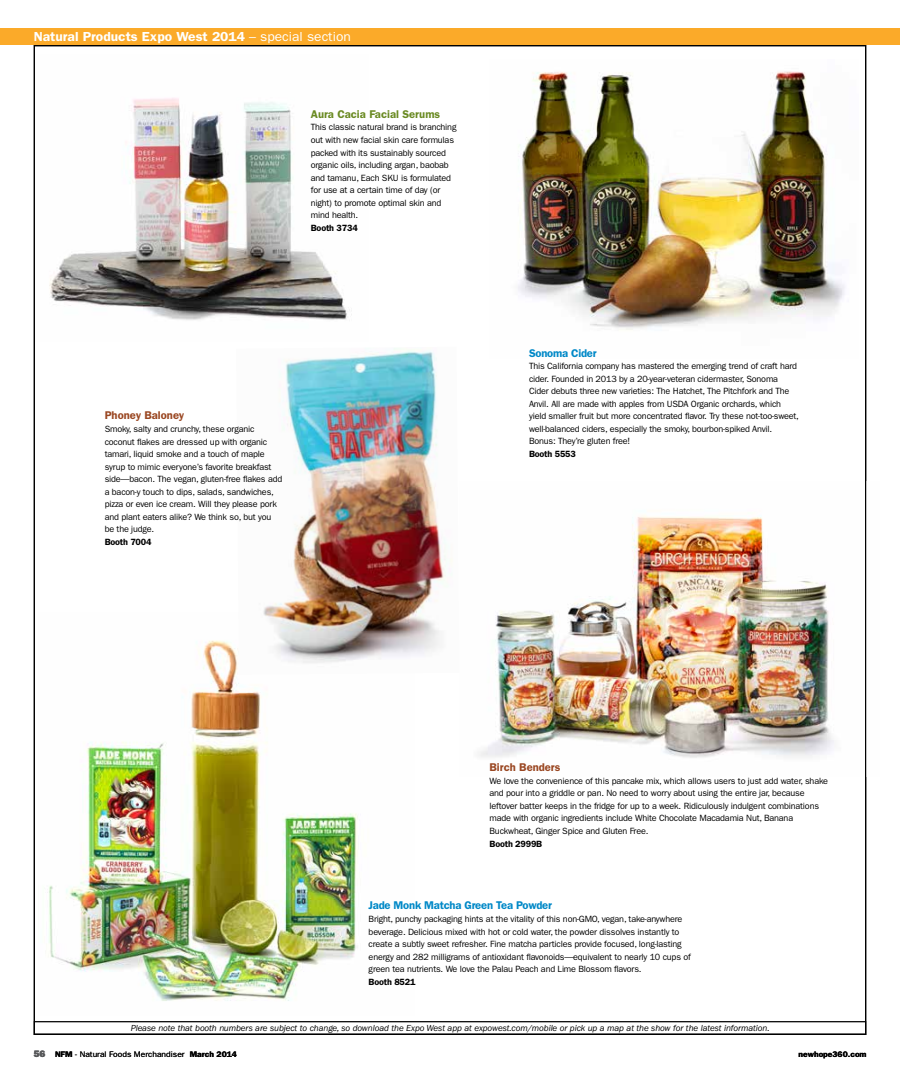
<style>
.page{position:relative;width:900px;height:1080px;background:#fff}
.page>*{position:absolute;margin:0;border:0;box-sizing:border-box;transform-origin:0 0}
.t1{font:600 13.12px "ITC Franklin Gothic Std";color:#fff;scale:1.05 1}
.t2{font:600 11.25px "ITC Franklin Gothic Std";letter-spacing:-.02em;color:#0088c7}
.t3{font:600 11.25px "ITC Franklin Gothic Std";color:#9a4722}
.t4{font:600 11.25px "ITC Franklin Gothic Std";color:#6a8a22}
.t5{font:9px/12.5px "ITC Franklin Gothic Std";letter-spacing:-.02em;color:#000}
.t6{font:italic 9px "ITC Franklin Gothic Std";letter-spacing:-.01em;color:#000}
.t7{font:600 9px "ITC Franklin Gothic Std";letter-spacing:-.02em;color:#000}
.t8{font:8.12px "ITC Franklin Gothic Std";color:#000;scale:1.05 1}
.t9{font:600 8.12px "ITC Franklin Gothic Std";color:#000;scale:1.05 1}
.s1{font-weight:400}
.s2{font-family:"ITC Franklin Gothic Std Hvy";font-size:9.38px;color:#58595b}
.s3{font-weight:600}
</style>
<div class="page">
<img style="left:49px;top:98px;width:303px;height:222px">
<img style="left:518px;top:71px;width:327px;height:259px">
<img style="left:49px;top:640px;width:309px;height:361px">
<img style="left:479px;top:481px;width:388px;height:295px">
<div style="left:34px;top:1021px;width:832px;height:14px;border:1px solid #000"></div>
<div style="left:0;top:28px;width:900px;height:17px;background:#fbaa29"></div>
<img style="left:236px;top:348px;width:216px;height:327px">
<h1 class="t1" style="left:34px;top:29px;width:304px">Natural Products Expo West 2014 <span class="s1">– special section</span></h1>
<p class="t4" style="left:311px;top:107px;width:131px">Aura Cacia Facial Serums</p>
<p class="t5" style="left:311px;top:121px;width:147px">This classic natural brand is branching out with new facial skin care formulas packed with its sustainably sourced organic oils, including argan, baobab and tamanu, Each SKU is formulated for use at a certain time of day (or night) to promote optimal skin and mind health.</p>
<p class="t7" style="left:311px;top:222px;width:48px">Booth 3734</p>
<p class="t3" style="left:105px;top:409px;width:81px">Phoney Baloney</p>
<p class="t5" style="left:105px;top:423px;width:179px">Smoky, salty and crunchy, these organic coconut flakes are dressed up with organic tamari, liquid smoke and a touch of maple syrup to mimic everyone’s favorite breakfast side—bacon. The vegan, gluten-free flakes add a bacon-y touch to dips, salads, sandwiches, pizza or even ice cream. Will they please pork and plant eaters alike? We think so, but you be the judge.</p>
<p class="t7" style="left:105px;top:537px;width:48px">Booth 7004</p>
<p class="t2" style="left:529px;top:346px;width:69px">Sonoma Cider</p>
<p class="t5" style="left:529px;top:360px;width:271px">This California company has mastered the emerging trend of craft hard cider. Founded in 2013 by a 20-year-veteran cidermaster, Sonoma Cider debuts three new varieties: The Hatchet, The Pitchfork and The Anvil. All are made with apples from USDA Organic orchards, which yield smaller fruit but more concentrated flavor. Try these not-too-sweet, well-balanced ciders, especially the smoky, bourbon-spiked Anvil.<br>Bonus: They’re gluten free!</p>
<p class="t7" style="left:529px;top:449px;width:48px">Booth 5553</p>
<p class="t3" style="left:490px;top:761px;width:73px">Birch Benders</p>
<p class="t5" style="left:490px;top:775px;width:340px">We love the convenience of this pancake mix, which allows users to just add water, shake and pour into a griddle or pan. No need to worry about using the entire jar, because leftover batter keeps in the fridge for up to a week. Ridiculously indulgent combinations made with organic ingredients include White Chocolate Macadamia Nut, Banana Buckwheat, Ginger Spice and Gluten Free.</p>
<p class="t7" style="left:490px;top:838px;width:54px">Booth 2999B</p>
<p class="t2" style="left:369px;top:899px;width:185px">Jade Monk Matcha Green Tea Powder</p>
<p class="t5" style="left:369px;top:913px;width:324px">Bright, punchy packaging hints at the vitality of this non-GMO, vegan, take-anywhere beverage. Delicious mixed with hot or cold water, the powder dissolves instantly to create a subtly sweet refresher. Fine matcha particles provide focused, long-lasting energy and 282 milligrams of antioxidant flavonoids—equivalent to nearly 10 cups of green tea nutrients. We love the Palau Peach and Lime Blossom flavors.</p>
<p class="t7" style="left:369px;top:976px;width:48px">Booth 8521</p>
<p class="t6" style="left:131px;top:1023px;width:640px">Please note that booth numbers are subject to change, so download the Expo West app at expowest.com/mobile or pick up a map at the show for the latest information.</p>
<p class="t8" style="left:34px;top:1050px;width:195px"><span class="s2">56</span> <span class="s3">NFM</span> - Natural Foods Merchandiser <span class="s3">March 2014</span></p>
<p class="t9" style="left:799px;top:1049px;width:66px">newhope360.com</p>
</div>
